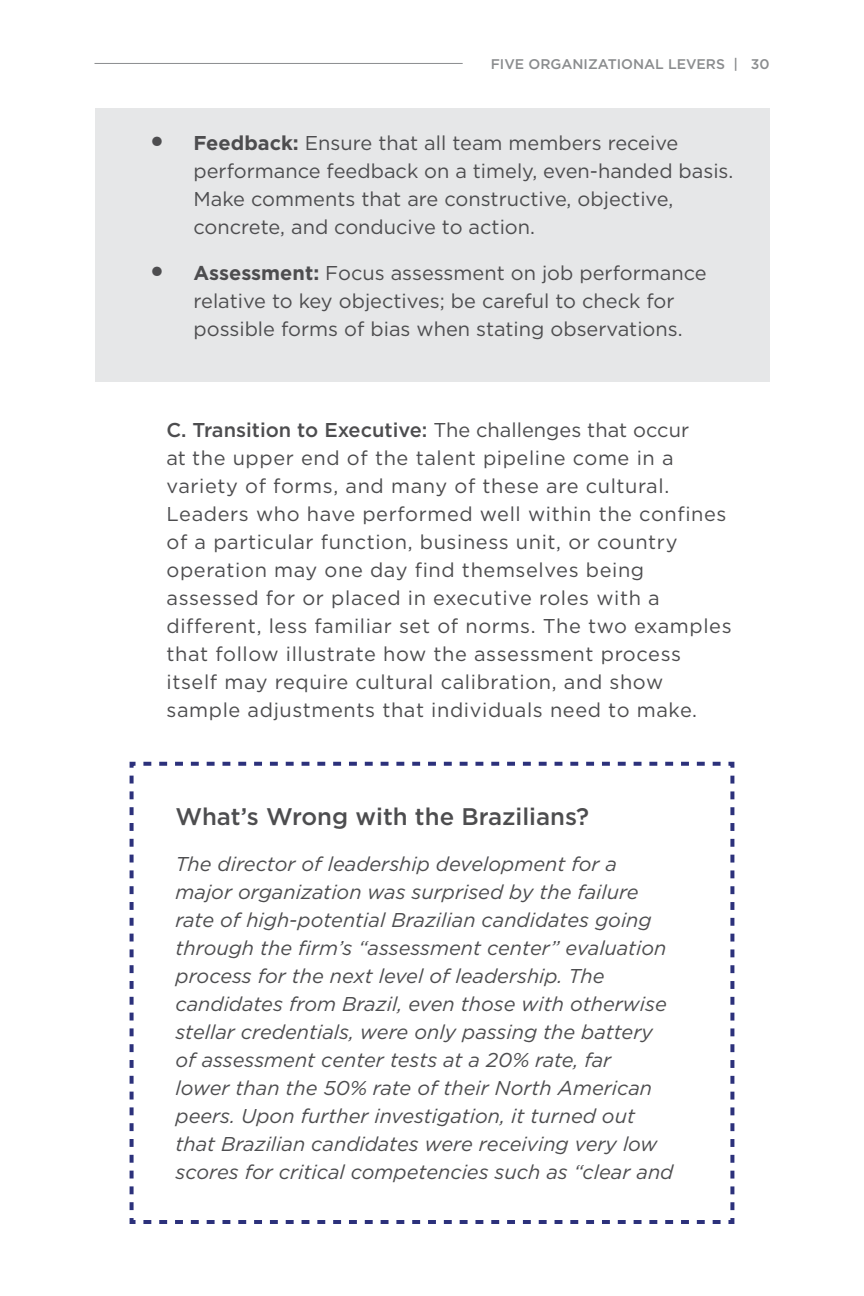
<style>
.page{position:relative;width:864px;height:1296px;background:#fff}
.page>*{position:absolute;margin:0;border:0;box-sizing:border-box;transform-origin:0 0}
.t1{font:500 24px "Gotham";color:#4d4d4f}
.t2{font:italic 20px/28px "Gotham";color:#4d4d4f}
.t3{font:20px/28px "Gotham";letter-spacing:.025em;color:#4d4d4f}
.t4{font:20px/28px "Gotham";color:#4d4d4f}
.t5{font:500 14px "Gotham";color:#8a8c8e}
.s1{font-size:36px}
.s2{font-weight:700}
.s3{font-weight:500}
</style>
<div class="page">
<hr style="left:95px;top:63px;width:368px;height:1px;background:#8a8c8e">
<div style="left:95px;top:108px;width:674px;height:274px;background:#e6e7e8"></div>
<svg style="left:129px;top:761px;width:606px;height:463px"></svg>
<p class="t5" style="left:491px;top:54px;width:280px">FIVE ORGANIZATIONAL LEVERS | 30</p>
<p class="t4" style="left:194px;top:128px;width:541px;text-indent:-45px"><span class="s1">•</span> <span class="s2">Feedback:</span> Ensure that all team members receive performance feedback on a timely, even-handed basis.<br>Make comments that are constructive, objective, concrete, and conducive to action.</p>
<p class="t4" style="left:194px;top:258px;width:515px;text-indent:-45px"><span class="s1">•</span> <span class="s2">Assessment:</span> Focus assessment on job performance relative to key objectives; be careful to check for possible forms of bias when stating observations.</p>
<p class="t3" style="left:167px;top:415px;width:567px"><span class="s3">C. Transition to Executive:</span> The challenges that occur<br>at the upper end of the talent pipeline come in a variety of forms, and many of these are cultural.<br>Leaders who have performed well within the confines of a particular function, business unit, or country operation may one day find themselves being assessed for or placed in executive roles with a different, less familiar set of norms. The two examples that follow illustrate how the assessment process itself may require cultural calibration, and show sample adjustments that individuals need to make.</p>
<p class="t1" style="left:176px;top:801px;width:415px">What’s Wrong with the Brazilians?</p>
<p class="t2" style="left:176px;top:849px;width:499px">The director of leadership development for a major organization was surprised by the failure rate of high-potential Brazilian candidates going through the firm’s “assessment center” evaluation process for the next level of leadership. The candidates from Brazil, even those with otherwise stellar credentials, were only passing the battery of assessment center tests at a 20% rate, far<br>lower than the 50% rate of their North American peers. Upon further investigation, it turned out that Brazilian candidates were receiving very low scores for critical competencies such as “clear and</p>
</div>
